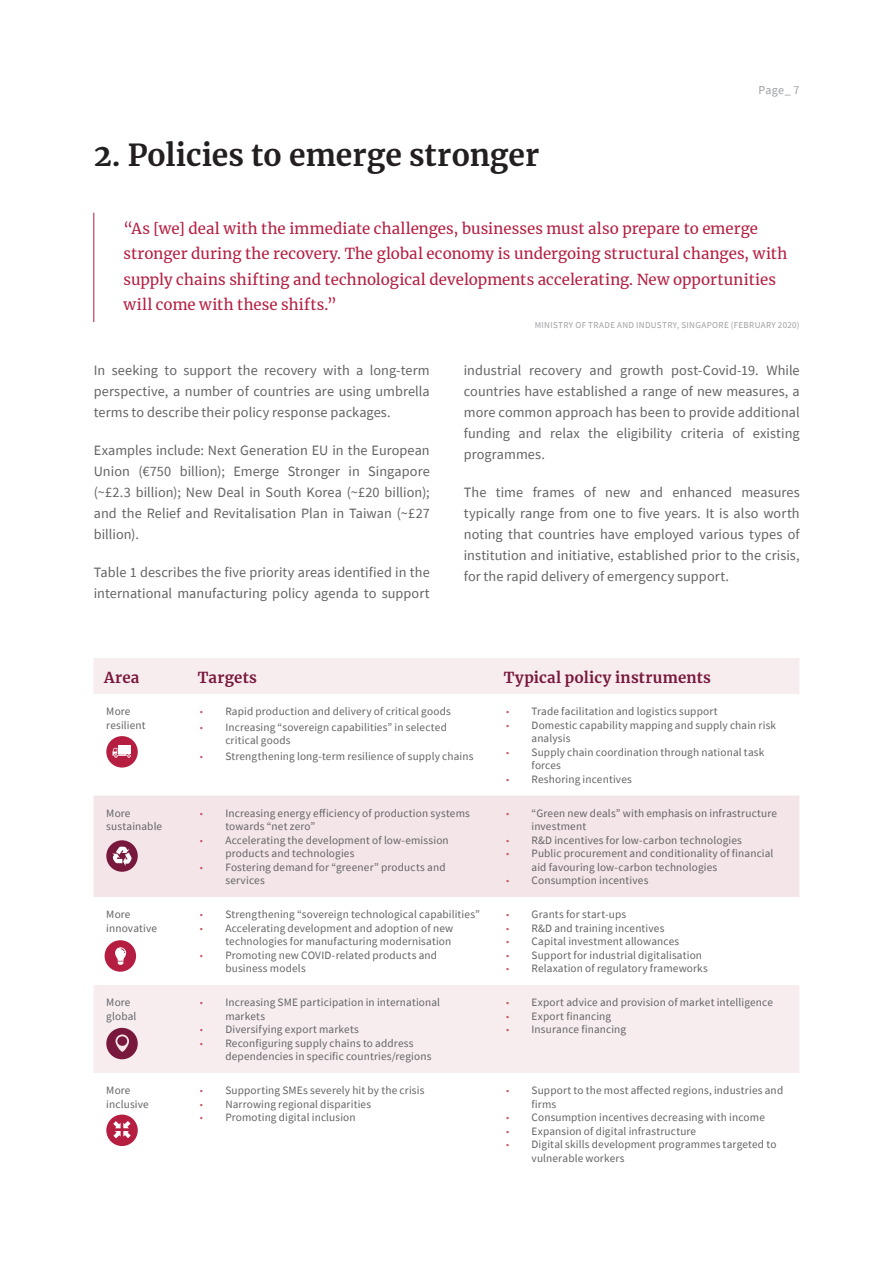
<style>
.page{position:relative;width:893px;height:1263px;background:#fff}
.page>*{position:absolute;margin:0;border:0;box-sizing:border-box;transform-origin:0 0}
.Heading{font:700 30px "Merriweather";color:#231f20}
.Standfirst{font:15px/25.5px "Merriweather";letter-spacing:.005em;color:#b51e41}
.Table_Heading{font:700 15px "Merriweather";letter-spacing:.015em;color:#79183d}
.t1{font:14.25px/21px "Source Sans Pro";letter-spacing:.005em;color:#636366;text-align:justify}
.t2{font:12px "Source Sans Pro";color:#9d9fa2}
.t3{font:11.25px/13.5px "Source Sans Pro";letter-spacing:.015em;color:#636366}
.t4{font:9px "Source Sans Pro";letter-spacing:.04em;color:#9d9fa2}
.s1{font-family:"Myriad Pro";color:#c55c61}
</style>
<div class="page">
<svg style="left:94px;top:658px;width:705px;height:415px"></svg>
<div style="left:94px;top:795px;width:705px;height:102px;background:#f4e5e8"></div>
<hr style="left:94px;top:213px;width:1px;height:109px;background:#b51e41">
<div style="left:106px;top:736px;width:32px;height:31px;background:#b51e41;border-radius:50%"></div>
<div style="left:118px;top:745px;width:13px;height:8px;background:#fff"></div>
<svg style="left:112px;top:748px;width:19px;height:10px"></svg>
<div style="left:106px;top:840px;width:32px;height:32px;background:#79183d;border-radius:50%"></div>
<svg style="left:112px;top:847px;width:20px;height:19px"></svg>
<div style="left:105px;top:940px;width:31px;height:32px;background:#b51e41;border-radius:50%"></div>
<svg style="left:115px;top:947px;width:11px;height:18px"></svg>
<div style="left:106px;top:1028px;width:32px;height:31px;background:#79183d;border-radius:50%"></div>
<svg style="left:115px;top:1034px;width:14px;height:18px"></svg>
<div style="left:106px;top:1114px;width:32px;height:32px;background:#b51e41;border-radius:50%"></div>
<svg style="left:113px;top:1121px;width:18px;height:17px"></svg>
<p class="Heading" style="left:94px;top:134px;width:447px">2. Policies to emerge stronger</p>
<p class="t2" style="left:758px;top:82px;width:42px">Page_ 7</p>
<p class="Standfirst" style="left:124px;top:215px;width:665px">“As [we] deal with the immediate challenges, businesses must also prepare to emerge stronger during the recovery. The global economy is undergoing structural changes, with supply chains shifting and technological developments accelerating. New opportunities will come with these shifts.”</p>
<p class="t4" style="left:535px;top:319px;width:266px">MINISTRY OF TRADE AND INDUSTRY, SINGAPORE (FEBRUARY 2020)</p>
<p class="t1" style="left:94px;top:359px;width:337px">In seeking to support the recovery with a long-term perspective, a number of countries are using umbrella terms to describe their policy response packages.</p>
<p class="t1" style="left:94px;top:439px;width:337px">Examples include: Next Generation EU in the European Union (€750 billion); Emerge Stronger in Singapore (~£2.3 billion); New Deal in South Korea (~£20 billion); and the Relief and Revitalisation Plan in Taiwan (~£27 billion).</p>
<p class="t1" style="left:94px;top:561px;width:337px">Table 1 describes the five priority areas identified in the international manufacturing policy agenda to support</p>
<p class="t1" style="left:464px;top:359px;width:337px">industrial recovery and growth post-Covid-19. While countries have established a range of new measures, a more common approach has been to provide additional funding and relax the eligibility criteria of existing programmes.</p>
<p class="t1" style="left:464px;top:481px;width:337px">The time frames of new and enhanced measures typically range from one to five years. It is also worth noting that countries have employed various types of institution and initiative, established prior to the crisis, for the rapid delivery of emergency support.</p>
<p class="Table_Heading" style="left:104px;top:668px;width:37px">Area</p>
<p class="Table_Heading" style="left:198px;top:668px;width:61px">Targets</p>
<p class="Table_Heading" style="left:504px;top:668px;width:209px">Typical policy instruments</p>
<p class="t3" style="left:106px;top:705px;width:41px">More resilient</p>
<p class="t3" style="left:200px;top:705px;width:252px"><span class="s1">•</span> Rapid production and delivery of critical goods</p>
<p class="t3" style="left:506px;top:705px;width:213px"><span class="s1">•</span> Trade facilitation and logistics support</p>
<p class="t3" style="left:531px;top:718px;width:246px;text-indent:-26px"><span class="s1">•</span> Domestic capability mapping and supply chain risk analysis</p>
<p class="t3" style="left:531px;top:745px;width:234px;text-indent:-26px"><span class="s1">•</span> Supply chain coordination through national task forces</p>
<p class="t3" style="left:506px;top:772px;width:127px"><span class="s1">•</span> Reshoring incentives</p>
<p class="t3" style="left:225px;top:720px;width:223px;text-indent:-26px"><span class="s1">•</span> Increasing “sovereign capabilities” in selected critical goods</p>
<p class="t3" style="left:200px;top:749px;width:275px"><span class="s1">•</span> Strengthening long-term resilience of supply chains</p>
<p class="t3" style="left:106px;top:806px;width:57px">More sustainable</p>
<p class="t3" style="left:225px;top:806px;width:246px;text-indent:-26px"><span class="s1">•</span> Increasing energy efficiency of production systems towards “net zero”</p>
<p class="t3" style="left:225px;top:833px;width:225px;text-indent:-26px"><span class="s1">•</span> Accelerating the development of low-emission products and technologies</p>
<p class="t3" style="left:225px;top:860px;width:222px;text-indent:-26px"><span class="s1">•</span> Fostering demand for “greener” products and services</p>
<p class="t3" style="left:106px;top:908px;width:52px">More innovative</p>
<p class="t3" style="left:200px;top:908px;width:282px"><span class="s1">•</span> Strengthening “sovereign technological capabilities”</p>
<p class="t3" style="left:200px;top:921px;width:255px;text-align:right"><span class="s1">•</span> Accelerating development and adoption of new technologies for manufacturing modernisation</p>
<p class="t3" style="left:225px;top:948px;width:213px;text-indent:-26px"><span class="s1">•</span> Promoting new COVID-related products and business models</p>
<p class="t3" style="left:106px;top:996px;width:32px">More global</p>
<p class="t3" style="left:225px;top:996px;width:216px;text-indent:-26px"><span class="s1">•</span> Increasing SME participation in international markets</p>
<p class="t3" style="left:200px;top:1023px;width:161px"><span class="s1">•</span> Diversifying export markets</p>
<p class="t3" style="left:225px;top:1036px;width:208px;text-indent:-26px"><span class="s1">•</span> Reconfiguring supply chains to address dependencies in specific countries/regions</p>
<p class="t3" style="left:106px;top:1083px;width:44px">More inclusive</p>
<p class="t3" style="left:200px;top:1083px;width:226px"><span class="s1">•</span> Supporting SMEs severely hit by the crisis</p>
<p class="t3" style="left:200px;top:1097px;width:173px"><span class="s1">•</span> Narrowing regional disparities</p>
<p class="t3" style="left:200px;top:1110px;width:157px"><span class="s1">•</span> Promoting digital inclusion</p>
<p class="t3" style="left:531px;top:806px;width:247px;text-indent:-26px"><span class="s1">•</span> “Green new deals” with emphasis on infrastructure investment</p>
<p class="t3" style="left:506px;top:833px;width:237px"><span class="s1">•</span> R&amp;D incentives for low-carbon technologies</p>
<p class="t3" style="left:531px;top:847px;width:243px;text-indent:-26px"><span class="s1">•</span> Public procurement and conditionality of financial aid favouring low-carbon technologies</p>
<p class="t3" style="left:506px;top:874px;width:144px"><span class="s1">•</span> Consumption incentives</p>
<p class="t3" style="left:506px;top:908px;width:122px"><span class="s1">•</span> Grants for start-ups</p>
<p class="t3" style="left:506px;top:921px;width:160px"><span class="s1">•</span> R&amp;D and training incentives</p>
<p class="t3" style="left:506px;top:935px;width:175px"><span class="s1">•</span> Capital investment allowances</p>
<p class="t3" style="left:506px;top:948px;width:198px"><span class="s1">•</span> Support for industrial digitalisation</p>
<p class="t3" style="left:506px;top:962px;width:203px"><span class="s1">•</span> Relaxation of regulatory frameworks</p>
<p class="t3" style="left:506px;top:996px;width:268px"><span class="s1">•</span> Export advice and provision of market intelligence</p>
<p class="t3" style="left:506px;top:1009px;width:107px"><span class="s1">•</span> Export financing</p>
<p class="t3" style="left:506px;top:1023px;width:122px"><span class="s1">•</span> Insurance financing</p>
<p class="t3" style="left:531px;top:1083px;width:253px;text-indent:-26px"><span class="s1">•</span> Support to the most affected regions, industries and firms</p>
<p class="t3" style="left:506px;top:1110px;width:260px"><span class="s1">•</span> Consumption incentives decreasing with income</p>
<p class="t3" style="left:506px;top:1124px;width:192px"><span class="s1">•</span> Expansion of digital infrastructure</p>
<p class="t3" style="left:531px;top:1137px;width:246px;text-indent:-26px"><span class="s1">•</span> Digital skills development programmes targeted to vulnerable workers</p>
</div>
